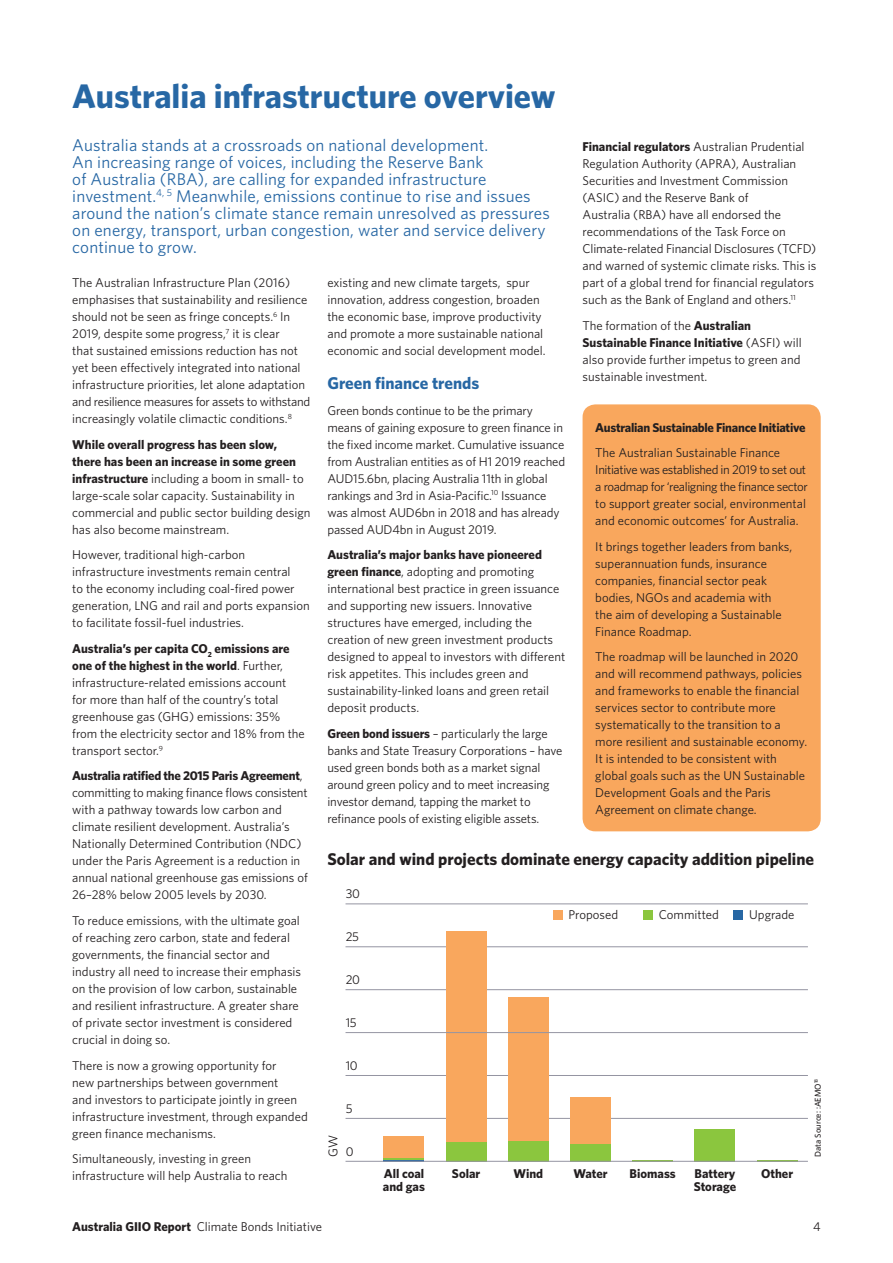
<style>
.page{position:relative;width:893px;height:1263px;background:#fff}
.page>*{position:absolute;margin:0;border:0;box-sizing:border-box;transform-origin:0 0}
.A_Head{font:700 34.05px "Whitney";color:#2767a4}
.B_Head{font:16.95px/17px "Whitney";letter-spacing:.01em;color:#2767a4}
.B_Head-2{font:700 16.95px "Whitney";color:#231f20}
.B_Head-3{font:700 16.95px "Whitney";color:#2767a4}
._1_Body{font:12.75px/17px "Whitney";color:#231f20}
._1_Body-2{font:700 12.75px/12.8px "Whitney";letter-spacing:-.01em;color:#231f20}
._1_Body-3{font:500 8.55px "Whitney";color:#231f20}
.s1{font-weight:700}
</style>
<div class="page">
<div style="left:583px;top:404px;width:238px;height:427px;background:#f9a75d;border-radius:13px"></div>
<hr style="left:345px;top:1075px;width:463px;height:1px;background:#9595a2">
<hr style="left:345px;top:946px;width:463px;height:1px;background:#9595a2">
<hr style="left:345px;top:904px;width:463px;height:1px;background:#9595a2">
<hr style="left:345px;top:1118px;width:463px;height:1px;background:#9595a2">
<hr style="left:345px;top:989px;width:463px;height:1px;background:#9595a2">
<hr style="left:384px;top:1160px;width:40px;height:1px;background:#2767a4">
<hr style="left:384px;top:1158px;width:40px;height:2px;background:#8bc63e">
<div style="left:384px;top:1136px;width:40px;height:22px;background:#f9a75d"></div>
<div style="left:446px;top:1142px;width:40px;height:19px;background:#8bc63e"></div>
<div style="left:508px;top:1140px;width:41px;height:21px;background:#8bc63e"></div>
<div style="left:570px;top:1144px;width:41px;height:17px;background:#8bc63e"></div>
<div style="left:570px;top:1097px;width:41px;height:47px;background:#f9a75d"></div>
<hr style="left:632px;top:1160px;width:41px;height:1px;background:#8bc63e">
<div style="left:695px;top:1129px;width:40px;height:32px;background:#8bc63e"></div>
<hr style="left:757px;top:1160px;width:40px;height:1px;background:#8bc63e">
<div style="left:446px;top:932px;width:40px;height:210px;background:#f9a75d"></div>
<div style="left:508px;top:997px;width:41px;height:143px;background:#f9a75d"></div>
<hr style="left:345px;top:1161px;width:463px;height:1px;background:#9595a2">
<hr style="left:345px;top:1032px;width:463px;height:1px;background:#9595a2">
<div style="left:553px;top:910px;width:9px;height:10px;background:#f9a75d"></div>
<div style="left:643px;top:910px;width:10px;height:10px;background:#8bc63e"></div>
<div style="left:733px;top:910px;width:10px;height:10px;background:#2767a4"></div>
<p class="A_Head" style="left:72px;top:74px;width:485px">Australia infrastructure overview</p>
<p class="B_Head" style="left:72px;top:136px;width:479px">Australia stands at a crossroads on national development.<br>An increasing range of voices, including the Reserve Bank<br>of Australia (RBA), are calling for expanded infrastructure investment.<sup>4,</sup> <sup>5</sup> Meanwhile, emissions continue to rise and issues around the nation’s climate stance remain unresolved as pressures on energy, transport, urban congestion, water and service delivery continue to grow.</p>
<p class="_1_Body" style="left:583px;top:138px;width:235px"><span class="s1">Financial regulators</span> Australian Prudential Regulation Authority (APRA), Australian Securities and Investment Commission (ASIC) and the Reserve Bank of<br>Australia (RBA) have all endorsed the recommendations of the Task Force on Climate-related Financial Disclosures (TCFD) and warned of systemic climate risks. This is part of a global trend for financial regulators such as the Bank of England and others.<sup>11</sup></p>
<p class="_1_Body" style="left:583px;top:316px;width:221px">The formation of the <span class="s1">Australian Sustainable Finance Initiative</span> (ASFI) will also provide further impetus to green and sustainable investment.</p>
<p class="_1_Body" style="left:72px;top:274px;width:240px">The Australian Infrastructure Plan (2016) emphasises that sustainability and resilience should not be seen as fringe concepts.<sup>6</sup> In 2019, despite some progress,<sup>7</sup> it is clear<br>that sustained emissions reduction has not yet been effectively integrated into national infrastructure priorities, let alone adaptation and resilience measures for assets to withstand increasingly volatile climactic conditions.<sup>8</sup></p>
<p class="_1_Body" style="left:72px;top:435px;width:240px"><span class="s1">While overall progress has been slow,<br>there has been an increase in some green infrastructure</span> including a boom in small- to large-scale solar capacity. Sustainability in commercial and public sector building design has also become mainstream.</p>
<p class="_1_Body" style="left:72px;top:546px;width:239px">However, traditional high-carbon infrastructure investments remain central<br>to the economy including coal-fired power generation, LNG and rail and ports expansion to facilitate fossil-fuel industries.</p>
<p class="_1_Body" style="left:72px;top:639px;width:234px"><span class="s1">Australia’s per capita CO</span><sub>2</sub> <span class="s1">emissions are one of the highest in the world</span>. Further, infrastructure-related emissions account<br>for more than half of the country’s total greenhouse gas (GHG) emissions: 35% from the electricity sector and 18% from the transport sector.<sup>9</sup></p>
<p class="_1_Body" style="left:72px;top:767px;width:237px"><span class="s1">Australia ratified the 2015 Paris Agreement</span>, committing to making finance flows consistent with a pathway towards low carbon and climate resilient development. Australia’s Nationally Determined Contribution (NDC) under the Paris Agreement is a reduction in annual national greenhouse gas emissions of 26–28% below 2005 levels by 2030.</p>
<p class="_1_Body" style="left:72px;top:912px;width:230px">To reduce emissions, with the ultimate goal of reaching zero carbon, state and federal governments, the financial sector and industry all need to increase their emphasis on the provision of low carbon, sustainable and resilient infrastructure. A greater share of private sector investment is considered crucial in doing so.</p>
<p class="_1_Body" style="left:72px;top:1056px;width:237px">There is now a growing opportunity for<br>new partnerships between government<br>and investors to participate jointly in green infrastructure investment, through expanded green finance mechanisms.</p>
<p class="_1_Body" style="left:72px;top:1150px;width:217px">Simultaneously, investing in green infrastructure will help Australia to reach</p>
<p class="_1_Body" style="left:327px;top:274px;width:220px">existing and new climate targets, spur innovation, address congestion, broaden the economic base, improve productivity and promote a more sustainable national economic and social development model.</p>
<p class="B_Head-3" style="left:327px;top:372px;width:153px">Green finance trends</p>
<p class="_1_Body" style="left:327px;top:401px;width:239px">Green bonds continue to be the primary means of gaining exposure to green finance in the fixed income market. Cumulative issuance from Australian entities as of H1 2019 reached AUD15.6bn, placing Australia 11th in global rankings and 3rd in Asia-Pacific.<sup>10</sup> Issuance was almost AUD6bn in 2018 and has already passed AUD4bn in August 2019.</p>
<p class="_1_Body" style="left:327px;top:546px;width:239px"><span class="s1">Australia’s major banks have pioneered green finance</span>, adopting and promoting international best practice in green issuance and supporting new issuers. Innovative structures have emerged, including the creation of new green investment products designed to appeal to investors with different risk appetites. This includes green and sustainability-linked loans and green retail deposit products.</p>
<p class="_1_Body" style="left:327px;top:724px;width:237px"><span class="s1">Green bond issuers</span> – particularly the large banks and State Treasury Corporations – have used green bonds both as a market signal around green policy and to meet increasing investor demand, tapping the market to refinance pools of existing eligible assets.</p>
<p class="_1_Body-2" style="left:595px;top:420px;width:212px">Australian Sustainable Finance Initiative</p>
<p class="_1_Body" style="left:595px;top:444px;width:214px">The Australian Sustainable Finance Initiative was established in 2019 to set out a roadmap for ‘realigning the finance sector to support greater social, environmental and economic outcomes’ for Australia.</p>
<p class="_1_Body" style="left:595px;top:537px;width:199px">It brings together leaders from banks, superannuation funds, insurance companies, financial sector peak bodies, NGOs and academia with<br>the aim of developing a Sustainable<br>Finance Roadmap.</p>
<p class="_1_Body" style="left:595px;top:648px;width:213px">The roadmap will be launched in 2020 and will recommend pathways, policies and frameworks to enable the financial services sector to contribute more systematically to the transition to a more resilient and sustainable economy.<br>It is intended to be consistent with global goals such as the UN Sustainable Development Goals and the Paris Agreement on climate change.</p>
<p class="B_Head-2" style="left:327px;top:848px;width:488px">Solar and wind projects dominate energy capacity addition pipeline</p>
<p class="_1_Body" style="left:346px;top:885px;width:16px">30</p>
<p class="_1_Body" style="left:569px;top:905px;width:51px">Proposed</p>
<p class="_1_Body" style="left:659px;top:905px;width:61px">Committed</p>
<p class="_1_Body" style="left:749px;top:905px;width:47px">Upgrade</p>
<p class="_1_Body" style="left:346px;top:928px;width:15px">25</p>
<p class="_1_Body" style="left:346px;top:971px;width:16px">20</p>
<p class="_1_Body" style="left:346px;top:1014px;width:12px">15</p>
<p class="_1_Body" style="left:346px;top:1056px;width:14px">10</p>
<p class="_1_Body-3" style="left:812px;top:1157px;width:80px;rotate:-90deg">Data Source: :AEMO<sup>18</sup></p>
<p class="_1_Body" style="left:346px;top:1099px;width:8px">5</p>
<p class="_1_Body" style="left:324px;top:1156px;width:23px;rotate:-90deg">GW</p>
<p class="_1_Body" style="left:346px;top:1142px;width:9px">0</p>
<p class="_1_Body-2" style="left:383px;top:1167px;width:44px">All coal and gas</p>
<p class="_1_Body-2" style="left:452px;top:1167px;width:30px">Solar</p>
<p class="_1_Body-2" style="left:514px;top:1167px;width:31px">Wind</p>
<p class="_1_Body-2" style="left:573px;top:1167px;width:36px">Water</p>
<p class="_1_Body-2" style="left:630px;top:1167px;width:48px">Biomass</p>
<p class="_1_Body-2" style="left:694px;top:1167px;width:44px">Battery<br>Storage</p>
<p class="_1_Body-2" style="left:761px;top:1167px;width:34px">Other</p>
<p class="_1_Body" style="left:72px;top:1218px;width:251px"><span class="s1">Australia GIIO Report</span> Climate Bonds Initiative</p>
<p class="_1_Body" style="left:813px;top:1218px;width:9px">4</p>
</div>
